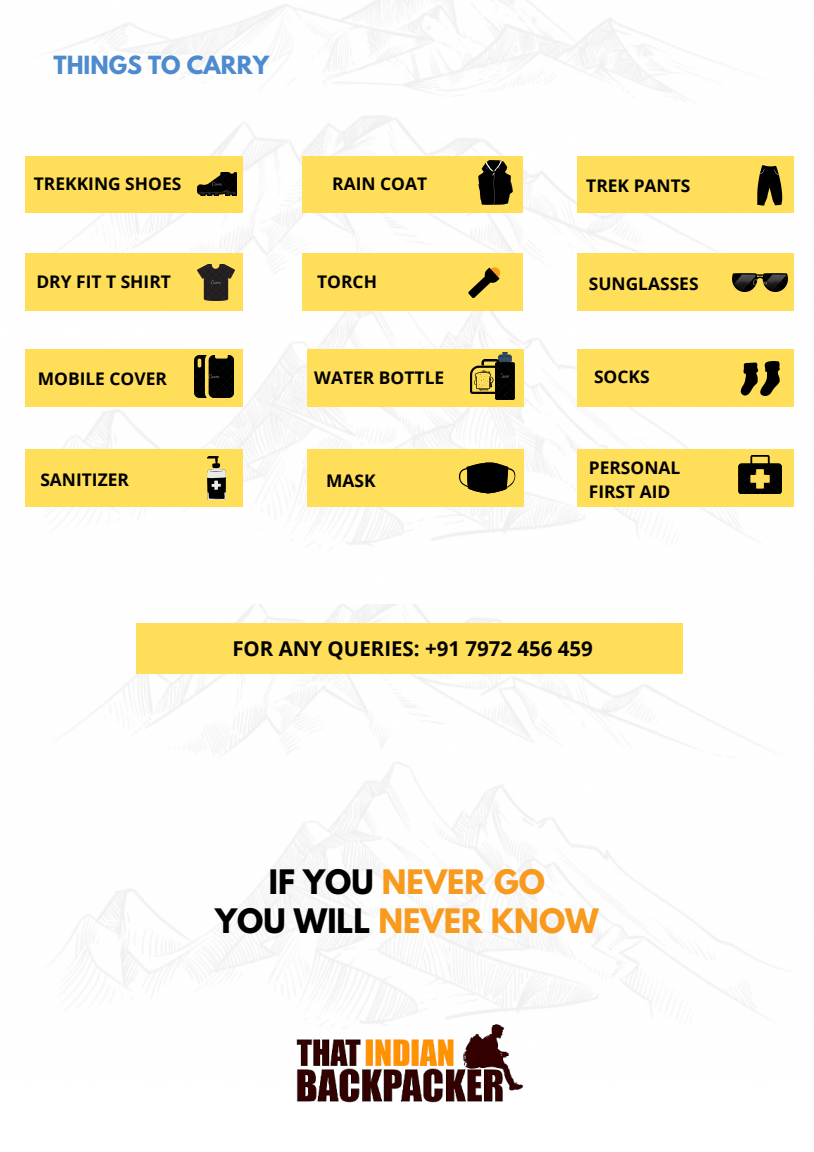
<style>
.page{position:relative;width:814px;height:1152px;background:#fff}
.page>*{position:absolute;margin:0;border:0;box-sizing:border-box;transform-origin:0 0}
.t1{font:700 29.84px/38.9px "League Spartan";color:#f89a1e;text-align:center}
.t2{font:700 22.14px "League Spartan";color:#4d8bce}
.t3{font:700 20.47px "Open Sans";color:#000}
.t4{font:700 17.41px/24px "Open Sans";color:#000}
.s1{color:#000}
</style>
<div class="page">
<img style="left:56px;top:604px;width:719px;height:415px">
<img style="left:25px;top:0;width:769px;height:546px">
<img style="left:296px;top:1019px;width:228px;height:84px">
<div style="left:136px;top:623px;width:546px;height:50px;background:#ffde59"></div>
<div style="left:26px;top:156px;width:217px;height:57px;background:#ffde59"></div>
<div style="left:26px;top:253px;width:217px;height:57px;background:#ffde59"></div>
<div style="left:26px;top:349px;width:217px;height:57px;background:#ffde59"></div>
<div style="left:302px;top:156px;width:221px;height:57px;background:#ffde59"></div>
<div style="left:302px;top:253px;width:221px;height:57px;background:#ffde59"></div>
<div style="left:577px;top:156px;width:216px;height:57px;background:#ffde59"></div>
<div style="left:577px;top:253px;width:216px;height:57px;background:#ffde59"></div>
<div style="left:577px;top:349px;width:216px;height:57px;background:#ffde59"></div>
<div style="left:307px;top:349px;width:217px;height:57px;background:#ffde59"></div>
<img style="left:197px;top:264px;width:38px;height:36px">
<img style="left:732px;top:274px;width:55px;height:17px">
<svg style="left:468px;top:263px;width:36px;height:35px"></svg>
<img style="left:496px;top:352px;width:18px;height:47px">
<img style="left:470px;top:359px;width:40px;height:34px">
<div style="left:26px;top:449px;width:217px;height:57px;background:#ffde59"></div>
<div style="left:577px;top:449px;width:216px;height:57px;background:#ffde59"></div>
<div style="left:307px;top:449px;width:217px;height:57px;background:#ffde59"></div>
<svg style="left:458px;top:462px;width:57px;height:31px"></svg>
<img style="left:208px;top:456px;width:17px;height:43px">
<img style="left:738px;top:455px;width:44px;height:38px">
<img style="left:197px;top:173px;width:39px;height:22px">
<img style="left:757px;top:165px;width:25px;height:40px">
<img style="left:740px;top:361px;width:39px;height:35px">
<img style="left:478px;top:161px;width:35px;height:44px">
<img style="left:194px;top:355px;width:40px;height:42px">
<p class="t2" style="left:53px;top:54px;width:217px">THINGS TO CARRY</p>
<p class="t4" style="left:34px;top:171px;width:149px">TREKKING SHOES</p>
<p class="t4" style="left:332px;top:171px;width:96px">RAIN COAT</p>
<p class="t4" style="left:586px;top:173px;width:106px">TREK PANTS</p>
<p class="t4" style="left:36px;top:269px;width:136px">DRY FIT T SHIRT</p>
<p class="t4" style="left:317px;top:269px;width:61px">TORCH</p>
<p class="t4" style="left:589px;top:271px;width:111px">SUNGLASSES</p>
<p class="t4" style="left:38px;top:366px;width:131px">MOBILE COVER</p>
<p class="t4" style="left:314px;top:365px;width:131px">WATER BOTTLE</p>
<p class="t4" style="left:594px;top:364px;width:57px">SOCKS</p>
<p class="t4" style="left:40px;top:467px;width:90px">SANITIZER</p>
<p class="t4" style="left:326px;top:467px;width:51px">MASK</p>
<p class="t4" style="left:589px;top:455px;width:93px">PERSONAL<br>FIRST AID</p>
<p class="t3" style="left:232px;top:634px;width:362px">FOR ANY QUERIES: +91 7972 456 459</p>
<h1 class="t1" style="left:215px;top:865px;width:385px"><span class="s1">IF YOU</span> NEVER GO<br><span class="s1">YOU WILL</span> NEVER KNOW</h1>
</div>
